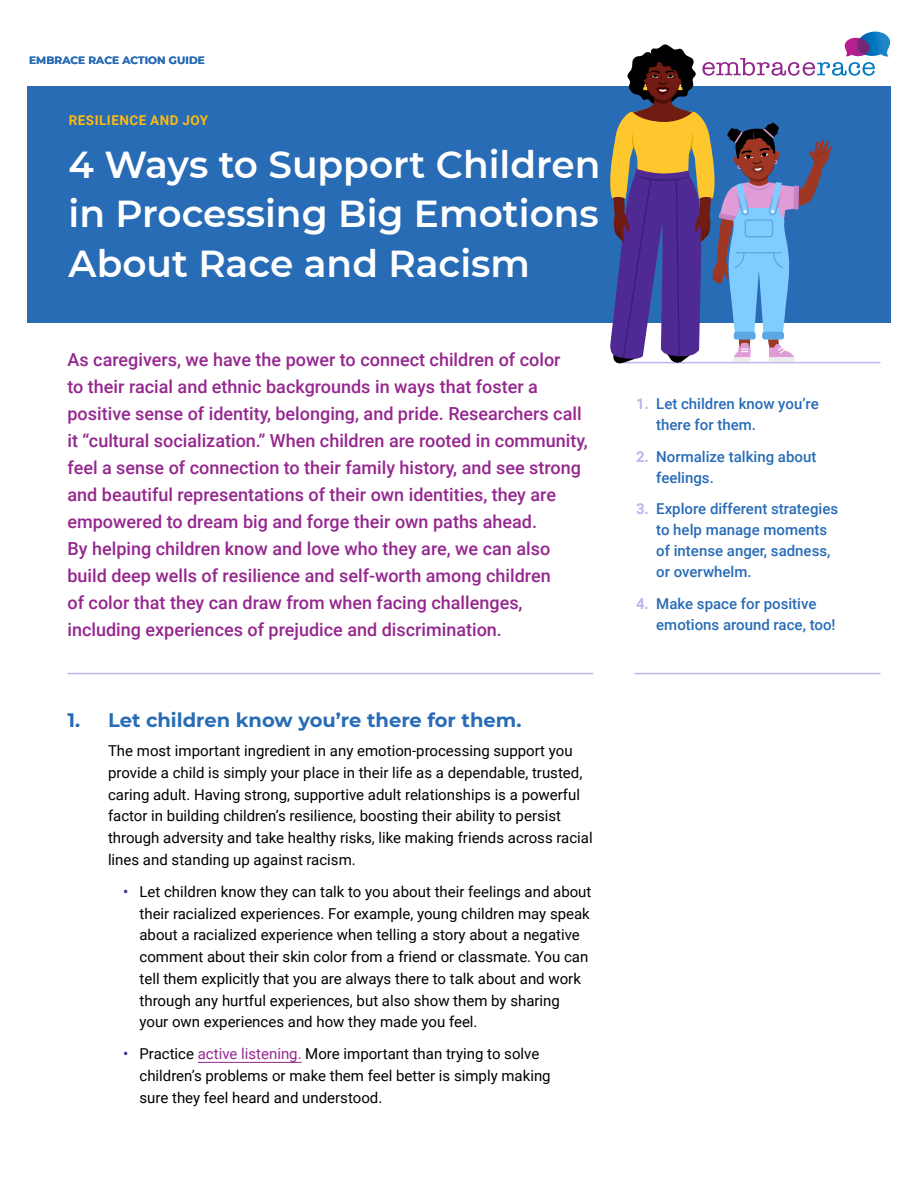
<style>
.page{position:relative;width:918px;height:1188px;background:#fff}
.page>*{position:absolute;margin:0;border:0;box-sizing:border-box;transform-origin:0 0}
.t1{font:600 37.5px/49.5px "Montserrat";color:#fff;text-align:justify}
.t2{font:700 19.5px "Montserrat";color:#286cb6}
.t3{font:500 18px/27px "Roboto";color:#95278f}
.t4{font:15px/21.8px "Roboto";color:#000}
.t5{font:500 15px/21px "Roboto";color:#286cb6}
.t6{font:700 13.5px "Roboto";letter-spacing:.035em;color:#fdba12}
.t7{font:700 10.5px "Montserrat";letter-spacing:.01em;color:#286cb6}
.s1{font-weight:500;color:#483092}
.s2{color:#95278f}
.s3{font-weight:700;color:#c1b3ef}
</style>
<div class="page">
<hr style="left:198px;top:1062px;width:104px;height:1px;background:#95278f">
<div style="left:27px;top:87px;width:864px;height:236px;background:#286cb6"></div>
<hr style="left:68px;top:673px;width:525px;height:1px;background:#c1b3ef">
<hr style="left:634px;top:673px;width:246px;height:1px;background:#c1b3ef">
<svg style="left:608px;top:32px;width:283px;height:332px"></svg>
<p class="t7" style="left:29px;top:53px;width:177px">EMBRACE RACE ACTION GUIDE</p>
<p class="t6" style="left:69px;top:111px;width:141px">RESILIENCE AND JOY</p>
<h1 class="t1" style="left:69px;top:138px;width:533px">4 Ways to Support Children in Processing Big Emotions About Race and Racism</h1>
<p class="t3" style="left:68px;top:346px;width:522px">As caregivers, we have the power to connect children of color<br>to their racial and ethnic backgrounds in ways that foster a positive sense of identity, belonging, and pride. Researchers call it “cultural socialization.” When children are rooted in community, feel a sense of connection to their family history, and see strong and beautiful representations of their own identities, they are empowered to dream big and forge their own paths ahead.<br>By helping children know and love who they are, we can also build deep wells of resilience and self-worth among children<br>of color that they can draw from when facing challenges, including experiences of prejudice and discrimination.</p>
<h2 class="t2" style="left:68px;top:706px;width:456px">1. Let children know you’re there for them.</h2>
<p class="t4" style="left:108px;top:739px;width:486px">The most important ingredient in any emotion-processing support you provide a child is simply your place in their life as a dependable, trusted, caring adult. Having strong, supportive adult relationships is a powerful factor in building children’s resilience, boosting their ability to persist through adversity and take healthy risks, like making friends across racial lines and standing up against racism.</p>
<p class="t4" style="left:140px;top:880px;width:454px;text-indent:-16px"><span class="s1">•</span> Let children know they can talk to you about their feelings and about their racialized experiences. For example, young children may speak about a racialized experience when telling a story about a negative comment about their skin color from a friend or classmate. You can tell them explicitly that you are always there to talk about and work through any hurtful experiences, but also show them by sharing your own experiences and how they made you feel.</p>
<p class="t4" style="left:140px;top:1043px;width:413px;text-indent:-16px"><span class="s1">•</span> Practice <span class="s2">active listening.</span> More important than trying to solve children’s problems or make them feel better is simply making sure they feel heard and understood.</p>
<p class="t5" style="left:656px;top:393px;width:164px;text-indent:-20px"><span class="s3">1.</span> Let children know you’re there for them.</p>
<p class="t5" style="left:656px;top:445px;width:162px;text-indent:-20px"><span class="s3">2.</span> Normalize talking about feelings.</p>
<p class="t5" style="left:656px;top:498px;width:183px;text-indent:-20px"><span class="s3">3.</span> Explore different strategies to help manage moments of intense anger, sadness, or overwhelm.</p>
<p class="t5" style="left:656px;top:592px;width:181px;text-indent:-20px"><span class="s3">4.</span> Make space for positive emotions around race, too!</p>
</div>
